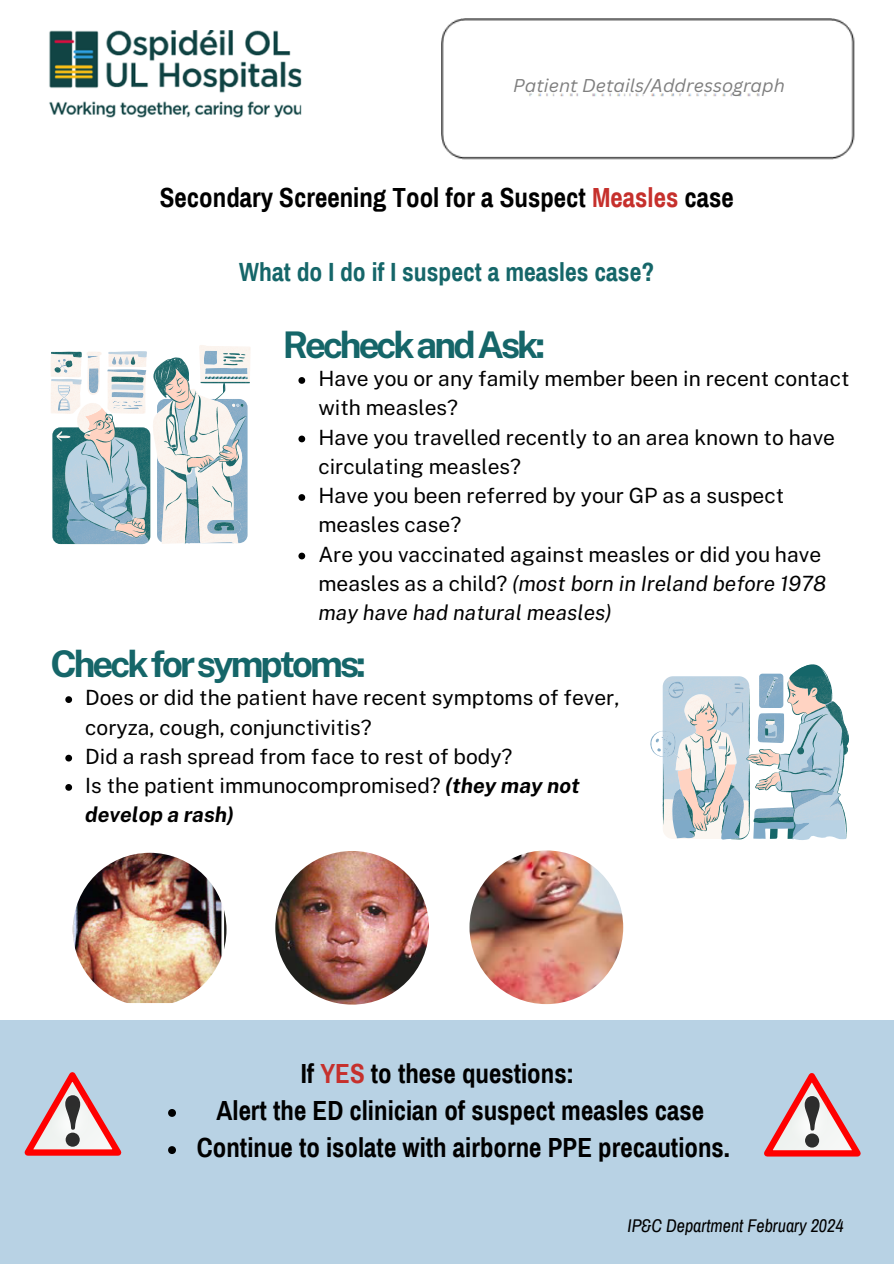
<style>
.page{position:relative;width:894px;height:1264px;background:#fff}
.page>*{position:absolute;margin:0;border:0;box-sizing:border-box;transform-origin:0 0}
.t1{font:700 36.75px "Public Sans";letter-spacing:-.08em;color:#156669}
.t2{font:700 27px "Archivo Narrow";color:#000}
.t3{font:700 25.65px "Archivo Narrow";color:#156669}
.t4{font:21px/29.2px "Public Sans";color:#000}
.t5{font:italic 18px "Canva Sans";color:#7e7e7e}
.t6{font:italic 18px "Archivo Narrow";color:#000}
.s1{color:#c6302c}
.s2{font-style:italic}
.s3{font-weight:700;font-style:italic}
</style>
<div class="page">
<svg style="left:650px;top:664px;width:198px;height:176px"></svg>
<svg style="left:51px;top:345px;width:199px;height:199px"></svg>
<div style="left:0;top:1020px;width:893px;height:243px;background:#b8d2e4"></div>
<img style="left:49px;top:31px;width:253px;height:87px">
<img style="left:441px;top:18px;width:414px;height:142px">
<img style="left:73px;top:852px;width:153px;height:154px;border-radius:50%">
<img style="left:275px;top:851px;width:154px;height:153px;border-radius:50%">
<svg style="left:24px;top:1072px;width:97px;height:83px"></svg>
<svg style="left:764px;top:1073px;width:96px;height:83px"></svg>
<img style="left:469px;top:850px;width:154px;height:154px;border-radius:50%">
<svg style="left:65px;top:696px;width:7px;height:7px"></svg>
<svg style="left:65px;top:754px;width:7px;height:7px"></svg>
<svg style="left:65px;top:784px;width:7px;height:6px"></svg>
<svg style="left:298px;top:377px;width:7px;height:7px"></svg>
<svg style="left:298px;top:435px;width:7px;height:7px"></svg>
<svg style="left:298px;top:494px;width:7px;height:7px"></svg>
<svg style="left:298px;top:552px;width:7px;height:7px"></svg>
<svg style="left:168px;top:1109px;width:8px;height:7px"></svg>
<svg style="left:168px;top:1146px;width:8px;height:7px"></svg>
<p class="t5" style="left:513px;top:73px;width:273px">Patient Details/Addressograph</p>
<p class="t2" style="left:160px;top:183px;width:575px">Secondary Screening Tool for a Suspect <span class="s1">Measles</span> case</p>
<p class="t3" style="left:239px;top:259px;width:416px">What do I do if I suspect a measles case?</p>
<p class="t1" style="left:282px;top:322px;width:264px">RecheckandAsk:</p>
<p class="t4" style="left:318px;top:364px;width:532px">Have you or any family member been in recent contact with measles?</p>
<p class="t4" style="left:318px;top:422px;width:518px">Have you travelled recently to an area known to have circulating measles?</p>
<p class="t4" style="left:318px;top:481px;width:467px">Have you been referred by your GP as a suspect measles case?</p>
<h1 class="t4" style="left:318px;top:539px;width:509px">Are you vaccinated against measles or did you have measles as a child? <span class="s2">(most born in Ireland before 1978 may have had natural measles)</span></h1>
<p class="t1" style="left:50px;top:641px;width:317px">Checkforsymptoms:</p>
<h1 class="t4" style="left:85px;top:683px;width:535px">Does or did the patient have recent symptoms of fever, coryza, cough, conjunctivitis?</h1>
<p class="t4" style="left:85px;top:741px;width:428px">Did a rash spread from face to rest of body?</p>
<p class="t4" style="left:85px;top:770px;width:496px">Is the patient immunocompromised? <span class="s3">(they may not develop a rash)</span></p>
<p class="t2" style="left:300px;top:1059px;width:275px">If <span class="s1">YES</span> to these questions:</p>
<p class="t2" style="left:216px;top:1096px;width:489px">Alert the ED clinician of suspect measles case</p>
<p class="t2" style="left:197px;top:1133px;width:534px">Continue to isolate with airborne PPE precautions.</p>
<h2 class="t6" style="left:627px;top:1215px;width:217px">IP&amp;C Department February 2024</h2>
</div>
